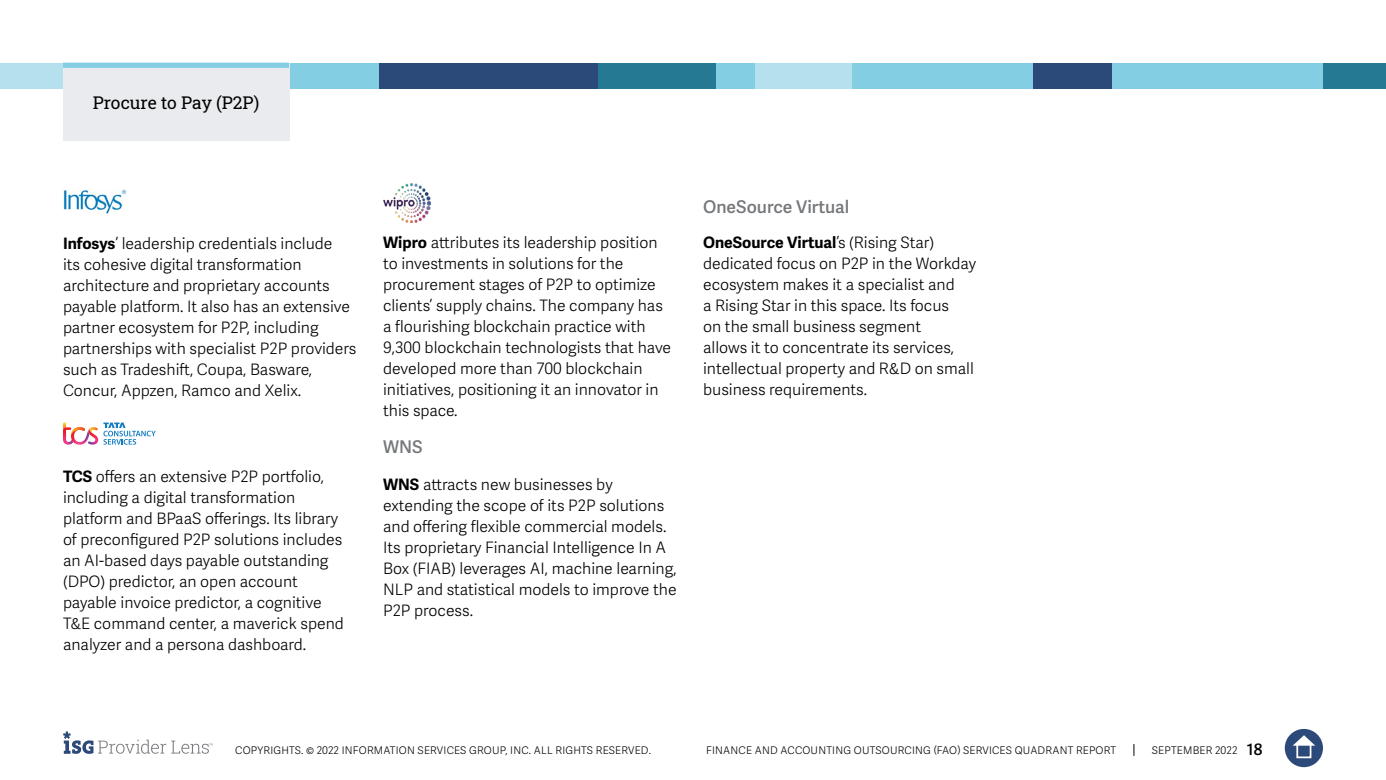
<style>
.page{position:relative;width:1386px;height:780px;background:#fff}
.page>*{position:absolute;margin:0;border:0;box-sizing:border-box;transform-origin:0 0}
.t1{font:600 17.5px "Adelle Sans";color:#75787b}
.t2{font:17.5px "Roboto Slab ISG P Regular";color:#000}
.t3{font:300 15.75px/21px "Adelle Sans";color:#000}
.t4{font:300 10.5px "Adelle Sans";letter-spacing:.02em;color:#000}
.s1{font-weight:700;color:#000101}
.s2{font-weight:600;font-size:15.75px}
</style>
<div class="page">
<svg style="left:1133px;top:744px;width:1px;height:12px"></svg>
<div style="left:1285px;top:729px;width:38px;height:38px;background:#2b4a79;border-radius:50%"></div>
<svg style="left:1293px;top:735px;width:22px;height:10px"></svg>
<div style="left:1296px;top:743px;width:15px;height:15px;border:2px solid #fff"></div>
<svg style="left:63px;top:731px;width:150px;height:23px"></svg>
<div style="left:1047px;top:63px;width:276px;height:26px;background:#84cee3"></div>
<div style="left:0;top:63px;width:158px;height:26px;background:#b4e1ed"></div>
<div style="left:158px;top:63px;width:233px;height:26px;background:#84cee3"></div>
<div style="left:850px;top:63px;width:184px;height:26px;background:#84cee3"></div>
<div style="left:1323px;top:63px;width:63px;height:26px;background:#257992"></div>
<div style="left:1033px;top:63px;width:79px;height:26px;background:#2b4a79"></div>
<div style="left:754px;top:63px;width:98px;height:26px;background:#b4e1ed"></div>
<div style="left:598px;top:63px;width:157px;height:26px;background:#84cee3"></div>
<div style="left:598px;top:63px;width:118px;height:26px;background:#257992"></div>
<div style="left:379px;top:63px;width:219px;height:26px;background:#2b4a79"></div>
<img style="left:63px;top:189px;width:63px;height:25px">
<svg style="left:63px;top:422px;width:93px;height:23px"></svg>
<div style="left:63px;top:63px;width:226px;height:78px;background:#e9ebee"></div>
<div style="left:63px;top:63px;width:226px;height:5px;background:#84cee3"></div>
<img style="left:383px;top:184px;width:47px;height:38px">
<p class="t2" style="left:93px;top:91px;width:168px">Procure to Pay (P2P)</p>
<p class="t3" style="left:63px;top:233px;width:295px"><span class="s1">Infosys</span>’ leadership credentials include<br>its cohesive digital transformation architecture and proprietary accounts payable platform. It also has an extensive partner ecosystem for P2P, including partnerships with specialist P2P providers such as Tradeshift, Coupa, Basware, Concur, Appzen, Ramco and Xelix.</p>
<p class="t3" style="left:63px;top:466px;width:282px"><span class="s1">TCS</span> offers an extensive P2P portfolio, including a digital transformation platform and BPaaS offerings. Its library of preconfigured P2P solutions includes an AI-based days payable outstanding (DPO) predictor, an open account payable invoice predictor, a cognitive T&amp;E command center, a maverick spend analyzer and a persona dashboard.</p>
<p class="t3" style="left:383px;top:232px;width:290px"><span class="s1">Wipro</span> attributes its leadership position to investments in solutions for the procurement stages of P2P to optimize clients’ supply chains. The company has a flourishing blockchain practice with 9,300 blockchain technologists that have developed more than 700 blockchain initiatives, positioning it an innovator in this space.</p>
<p class="t1" style="left:383px;top:436px;width:41px">WNS</p>
<p class="t3" style="left:383px;top:474px;width:295px"><span class="s1">WNS</span> attracts new businesses by extending the scope of its P2P solutions and offering flexible commercial models.<br>Its proprietary Financial Intelligence In A Box (FIAB) leverages AI, machine learning, NLP and statistical models to improve the P2P process.</p>
<p class="t1" style="left:703px;top:196px;width:148px">OneSource Virtual</p>
<p class="t3" style="left:703px;top:232px;width:275px"><span class="s1">OneSource Virtual</span>’s (Rising Star) dedicated focus on P2P in the Workday ecosystem makes it a specialist and<br>a Rising Star in this space. Its focus<br>on the small business segment<br>allows it to concentrate its services, intellectual property and R&amp;D on small business requirements.</p>
<p class="t4" style="left:235px;top:744px;width:417px">COPYRIGHTS. © 2022 INFORMATION SERVICES GROUP, INC. ALL RIGHTS RESERVED.</p>
<p class="t4" style="left:706px;top:744px;width:412px">FINANCE AND ACCOUNTING OUTSOURCING (FAO) SERVICES QUADRANT REPORT</p>
<p class="t4" style="left:1152px;top:744px;width:112px">SEPTEMBER 2022 <span class="s2">18</span></p>
</div>
